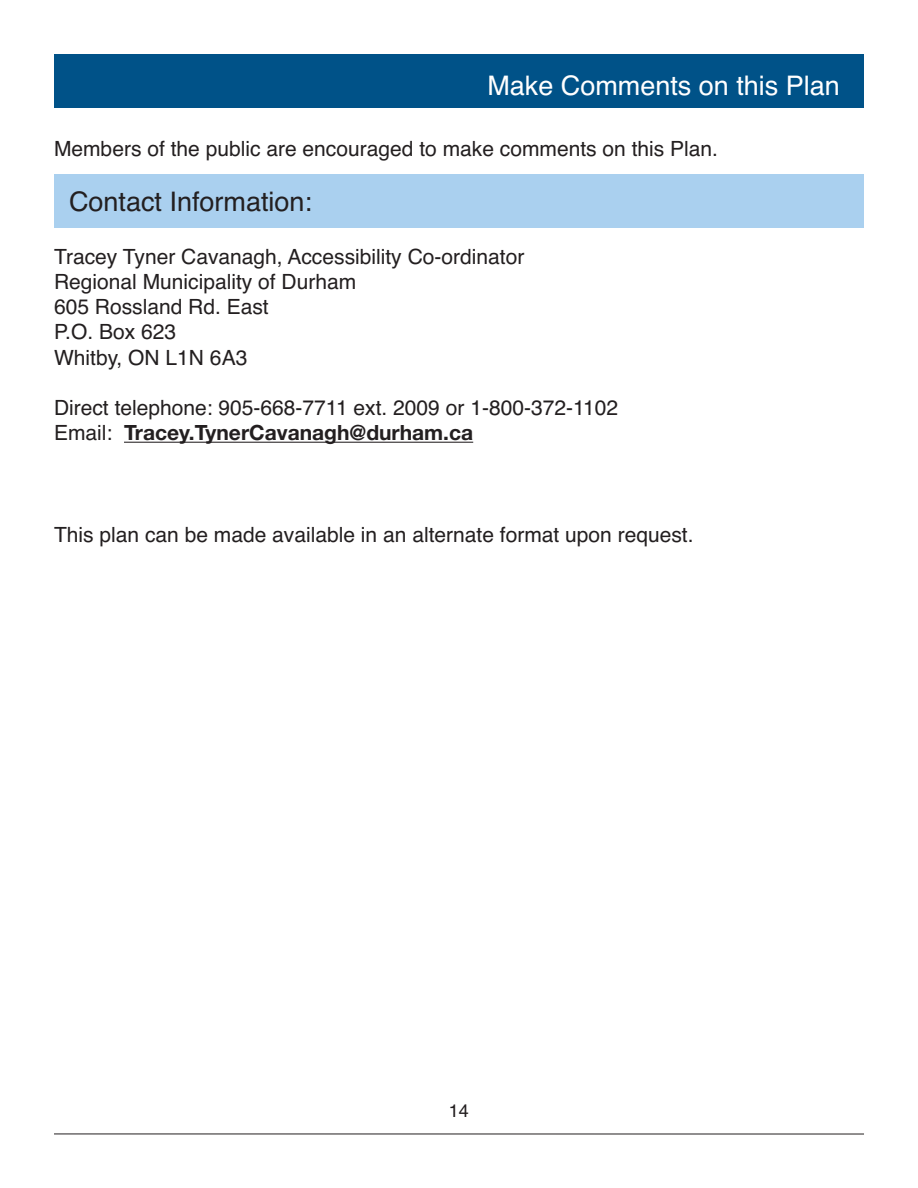
<style>
.page{position:relative;width:918px;height:1188px;background:#fff}
.page>*{position:absolute;margin:0;border:0;box-sizing:border-box;transform-origin:0 0}
.t1{font:27px "Helvetica";color:#fff}
.t2{font:27px "Helvetica";color:#231f20}
.t3{font:21px/25.2px "Helvetica";color:#231f20}
.t4{font:700 21px "Helvetica Neue";color:#231f20}
.t5{font:18px "Helvetica";color:#231f20}
.s1{font-family:"Helvetica";font-weight:400}
</style>
<div class="page">
<div style="left:54px;top:174px;width:810px;height:54px;background:#aad0ef"></div>
<hr style="left:124px;top:442px;width:349px;height:1px;background:#231f20">
<hr style="left:54px;top:1134px;width:810px;height:1px;background:#231f20">
<div style="left:54px;top:54px;width:810px;height:54px;background:#005288"></div>
<p class="t1" style="left:487px;top:75px;width:354px">Make Comments on this Plan</p>
<p class="t3" style="left:54px;top:138px;width:666px">Members of the public are encouraged to make comments on this Plan.</p>
<p class="t2" style="left:69px;top:191px;width:245px">Contact Information:</p>
<p class="t3" style="left:54px;top:246px;width:472px">Tracey Tyner Cavanagh, Accessibility Co-ordinator<br>Regional Municipality of Durham<br>605 Rossland Rd. East<br>P.O. Box 623<br>Whitby, ON L1N 6A3</p>
<p class="t3" style="left:54px;top:397px;width:566px">Direct telephone: 905-668-7711 ext. 2009 or 1-800-372-1102</p>
<p class="t4" style="left:54px;top:425px;width:421px"><span class="s1">Email:</span> Tracey.TynerCavanagh@durham.ca</p>
<p class="t3" style="left:54px;top:524px;width:641px">This plan can be made available in an alternate format upon request.</p>
<p class="t5" style="left:449px;top:1104px;width:22px">14</p>
</div>
